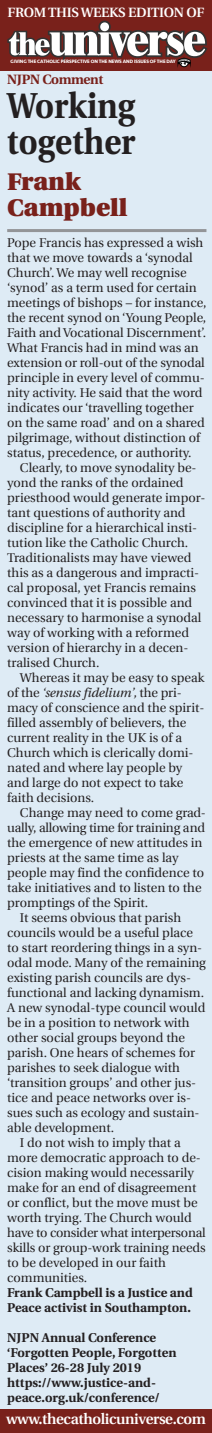
<style>
.page{position:relative;width:212px;height:1433px;background:#fff}
.page>*{position:absolute;margin:0;border:0;box-sizing:border-box;transform-origin:0 0}
.t1{font:700 36px/36px "Utopia";color:#231f20;scale:.9 1}
.t2{font:900 24px/25.5px "Utopia";color:#79211b}
.t3{font:600 15px "Utopia";letter-spacing:-.025em;color:#fff}
.t4{font:600 13.5px "Utopia";letter-spacing:-.025em;color:#fff}
.t5{font:700 13.5px "Utopia";letter-spacing:-.025em;color:#79211b}
.t6{font:12.75px/15px "Utopia";color:#231f20}
.t7{font:700 12.75px/15px "Utopia";color:#231f20}
.t8{font:12.75px "Utopia";letter-spacing:-.02em;color:#231f20}
.t9{font:700 4.95px "Seravek";letter-spacing:-.02em;color:#fff}
.s1{font-style:italic}
</style>
<div class="page">
<div style="left:0;top:0;width:212px;height:71px;background:#79211b"></div>
<div style="left:0;top:1407px;width:212px;height:26px;background:#79211b"></div>
<div style="left:0;top:71px;width:212px;height:1338px;background:#deebf5"></div>
<hr style="left:7px;top:229px;width:199px;height:3px;background:#939598">
<svg style="left:7px;top:20px;width:201px;height:48px"></svg>
<p class="t4" style="left:8px;top:5px;width:198px">From thisweeks edition oF</p>
<p class="t9" style="left:11px;top:59px;width:166px">GIVING THE CATHOLIC PERSPECTIVE ON THE NEWS AND ISSUES OF THE DAY</p>
<p class="t5" style="left:7px;top:74px;width:98px">NJPN Comment</p>
<h1 class="t1" style="left:7px;top:90px;width:144px">Working together</h1>
<h2 class="t2" style="left:7px;top:171px;width:122px">Frank<br>Campbell</h2>
<p class="t6" style="left:7px;top:235px;width:201px">Pope Francis has expressed a wish that we move towards a ‘synodal Church’. We may well recognise ‘synod’ as a term used for certain meetings of bishops – for instance, the recent synod on ‘Young People, Faith and Vocational Discernment’.<br>What Francis had in mind was an extension or roll-out of the synodal principle in every level of commu&shy;nity activity. He said that the word indicates our ‘travelling together on the same road’ and on a shared pilgrimage, without distinction of status, precedence, or authority.</p>
<p class="t6" style="left:7px;top:460px;width:200px;text-indent:13px">Clearly, to move synodality be&shy;yond the ranks of the ordained priesthood would generate impor&shy;tant questions of authority and discipline for a hierarchical insti&shy;tution like the Catholic Church.<br>Traditionalists may have viewed this as a dangerous and impracti&shy;cal proposal, yet Francis remains convinced that it is possible and necessary to harmonise a synodal way of working with a reformed version of hierarchy in a decen&shy;tralised Church.</p>
<p class="t6" style="left:7px;top:670px;width:199px;text-indent:13px">Whereas it may be easy to speak of the <span class="s1">‘sensus fidelium’,</span> the pri&shy;macy of conscience and the spirit&shy;filled assembly of believers, the current reality in the UK is of a<br>Church which is clerically domi&shy;nated and where lay people by and large do not expect to take faith decisions.</p>
<p class="t6" style="left:20px;top:805px;width:187px">Change may need to come grad-</p>
<p class="t6" style="left:7px;top:820px;width:199px">ually, allowing time for training and</p>
<p class="t6" style="left:7px;top:835px;width:197px">the emergence of new attitudes in</p>
<p class="t6" style="left:7px;top:850px;width:173px">priests at the same time as lay</p>
<p class="t6" style="left:7px;top:865px;width:198px">people may find the confidence to</p>
<p class="t6" style="left:7px;top:880px;width:196px">take initiatives and to listen to the</p>
<p class="t6" style="left:7px;top:895px;width:142px">promptings of the Spirit.</p>
<p class="t6" style="left:20px;top:910px;width:162px">It seems obvious that parish</p>
<p class="t6" style="left:7px;top:925px;width:187px">councils would be a useful place</p>
<p class="t6" style="left:7px;top:940px;width:196px">to start reordering things in a syn-</p>
<p class="t6" style="left:7px;top:955px;width:200px">odal mode. Many of the remaining</p>
<p class="t6" style="left:7px;top:970px;width:185px">existing parish councils are dys-</p>
<p class="t6" style="left:7px;top:985px;width:198px">functional and lacking dynamism.</p>
<p class="t6" style="left:7px;top:1000px;width:200px">A new synodal-type council would</p>
<p class="t6" style="left:7px;top:1015px;width:184px">be in a position to network with</p>
<p class="t6" style="left:7px;top:1030px;width:179px">other social groups beyond the</p>
<p class="t6" style="left:7px;top:1045px;width:189px">parish. One hears of schemes for</p>
<p class="t6" style="left:7px;top:1060px;width:174px">parishes to seek dialogue with</p>
<p class="t6" style="left:7px;top:1075px;width:190px">‘transition groups’ and other jus-</p>
<p class="t6" style="left:7px;top:1090px;width:185px">tice and peace networks over is-</p>
<p class="t6" style="left:7px;top:1105px;width:194px">sues such as ecology and sustain-</p>
<p class="t6" style="left:7px;top:1120px;width:109px">able development.</p>
<p class="t6" style="left:20px;top:1135px;width:162px">I do not wish to imply that a</p>
<p class="t6" style="left:7px;top:1150px;width:195px">more democratic approach to de-</p>
<p class="t6" style="left:7px;top:1165px;width:188px">cision making would necessarily</p>
<p class="t6" style="left:7px;top:1180px;width:191px">make for an end of disagreement</p>
<p class="t6" style="left:7px;top:1195px;width:192px">or conflict, but the move must be</p>
<p class="t6" style="left:7px;top:1210px;width:186px">worth trying. The Church would</p>
<p class="t8" style="left:7px;top:1225px;width:200px">have to consider what interpersonal</p>
<p class="t6" style="left:7px;top:1240px;width:200px">skills or group-work training needs</p>
<p class="t6" style="left:7px;top:1255px;width:160px">to be developed in our faith</p>
<p class="t6" style="left:7px;top:1270px;width:81px">communities.</p>
<p class="t7" style="left:7px;top:1286px;width:187px">Frank Campbell is a Justice and<br>Peace activist in Southampton.</p>
<p class="t7" style="left:7px;top:1331px;width:171px">NJPN Annual Conference ‘Forgotten People, Forgotten<br>Places’ 26-28 July 2019 https://www.justice-and&shy;peace.org.uk/conference/</p>
<p class="t3" style="left:6px;top:1411px;width:201px">www.thecatholicuniverse.com</p>
</div>
